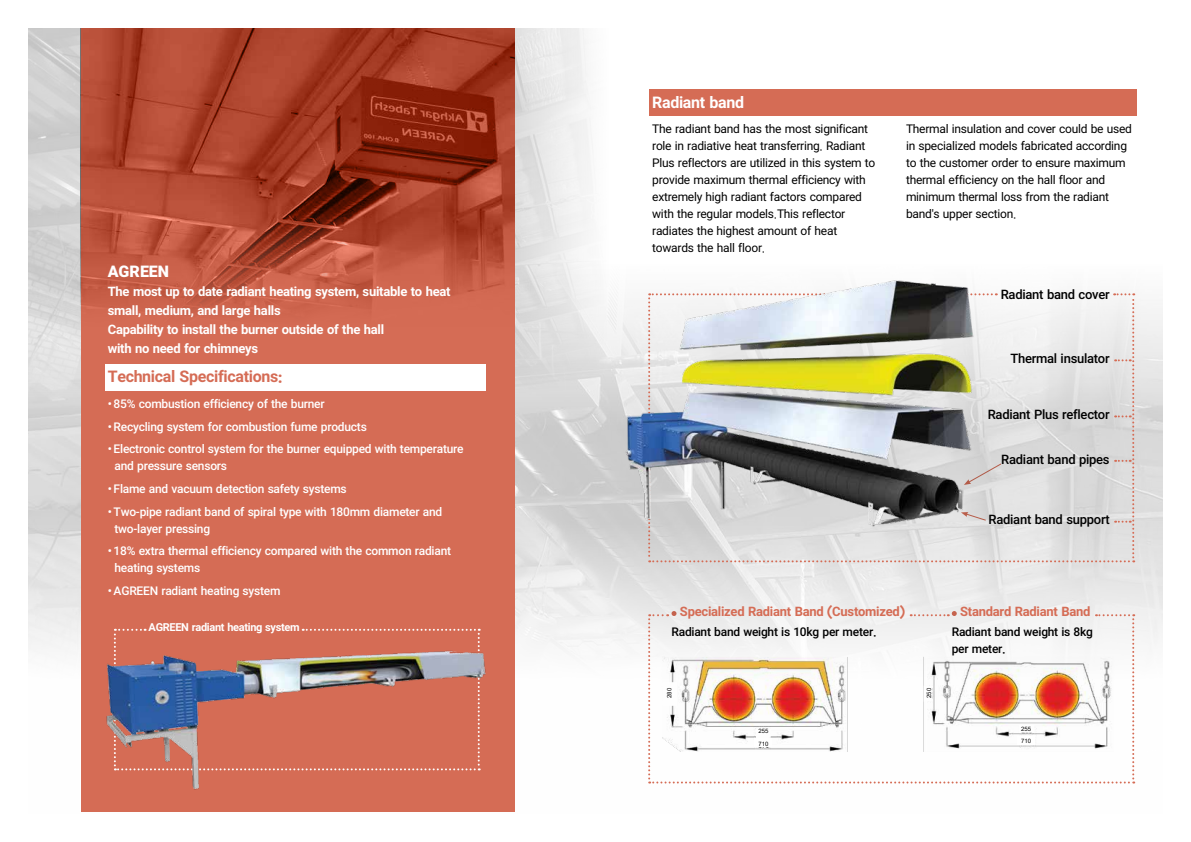
<style>
.page{position:relative;width:1191px;height:842px;background:#fff}
.page>*{position:absolute;margin:0;border:0;box-sizing:border-box;transform-origin:0 0}
.t1{font:700 16px "IRAN Sans";letter-spacing:-.02em;color:#d56c55}
.t2{font:700 16px "IRAN Sans";letter-spacing:-.02em;color:#fff}
.t3{font:900 16px "IRAN Sans";color:#fff}
.t4{font:700 13px/19px "IRAN Sans";letter-spacing:-.02em;color:#fff}
.t5{font:500 13px "IRAN Sans";letter-spacing:-.02em;color:#000}
.t6{font:700 13px "IRAN Sans";letter-spacing:-.02em;color:#d56c55}
.t7{font:12px/17px "IRAN Sans";letter-spacing:-.02em;color:#000}
.t8{font:500 12px/17px "IRAN Sans";letter-spacing:-.02em;color:#fff}
.t9{font:500 12px/17px "IRAN Sans";letter-spacing:-.02em;color:#000}
.t10{font:700 11px "IRAN Sans";letter-spacing:-.03em;color:#fff}
.t11{font:6px "Arial";color:#000}
</style>
<div class="page">
<img style="left:28px;top:89px;width:1134px;height:723px">
<img style="left:28px;top:28px;width:624px;height:365px">
<div style="left:81px;top:28px;width:433px;height:783px;background:#d56c55"></div>
<svg style="left:114px;top:629px;width:366px;height:14px"></svg>
<img style="left:106px;top:643px;width:380px;height:147px">
<img style="left:81px;top:28px;width:433px;height:337px">
<img style="left:620px;top:276px;width:353px;height:261px">
<svg style="left:648px;top:293px;width:486px;height:269px;background:#c1c2ba"></svg>
<div style="left:105px;top:365px;width:381px;height:26px;background:#fff"></div>
<div style="left:649px;top:90px;width:488px;height:26px;background:#d56c55"></div>
<svg style="left:648px;top:611px;width:486px;height:172px"></svg>
<h1 class="t3" style="left:108px;top:262px;width:63px">AGREEN</h1>
<p class="t4" style="left:108px;top:282px;width:344px">The most up to date radiant heating system, suitable to heat small, medium, and large halls<br>Capability to install the burner outside of the hall<br>with no need for chimneys</p>
<h1 class="t1" style="left:108px;top:367px;width:176px">Technical Specifications:</h1>
<p class="t8" style="left:108px;top:395px;width:218px">• 85% combustion efficiency of the burner</p>
<p class="t8" style="left:108px;top:418px;width:261px">• Recycling system for combustion fume products</p>
<p class="t8" style="left:115px;top:441px;width:351px;text-indent:-7px">• Electronic control system for the burner equipped with temperature and pressure sensors</p>
<p class="t8" style="left:108px;top:480px;width:240px">• Flame and vacuum detection safety systems</p>
<p class="t8" style="left:115px;top:503px;width:329px;text-indent:-7px">• Two-pipe radiant band of spiral type with 180mm diameter and two-layer pressing</p>
<p class="t8" style="left:115px;top:543px;width:338px;text-indent:-7px">• 18% extra thermal efficiency compared with the common radiant heating systems</p>
<p class="t8" style="left:108px;top:582px;width:174px">• AGREEN radiant heating system</p>
<p class="t10" style="left:149px;top:621px;width:153px">AGREEN radiant heating system</p>
<h1 class="t2" style="left:652px;top:93px;width:93px">Radiant band</h1>
<p class="t7" style="left:652px;top:120px;width:225px">The radiant band has the most significant role in radiative heat transferring. Radiant Plus reflectors are utilized in this system to provide maximum thermal efficiency with extremely high radiant factors compared with the regular models.This reflector radiates the highest amount of heat towards the hall floor.</p>
<p class="t7" style="left:906px;top:120px;width:227px">Thermal insulation and cover could be used in specialized models fabricated according to the customer order to ensure maximum thermal efficiency on the hall floor and minimum thermal loss from the radiant bands' upper section.</p>
<p class="t5" style="left:1000px;top:286px;width:110px">Radiant band cover</p>
<p class="t5" style="left:1010px;top:351px;width:101px">Thermal insulator</p>
<p class="t5" style="left:987px;top:407px;width:123px">Radiant Plus reflector</p>
<p class="t5" style="left:1001px;top:452px;width:110px">Radiant band pipes</p>
<p class="t5" style="left:988px;top:512px;width:123px">Radiant band support</p>
<p class="t6" style="left:680px;top:604px;width:226px">Specialized Radiant Band (Customized(</p>
<p class="t9" style="left:671px;top:623px;width:206px">Radiant band weight is 10kg per meter.</p>
<p class="t11" style="left:665px;top:698px;width:12px;rotate:-90deg">280</p>
<p class="t11" style="left:924px;top:698px;width:12px;rotate:-90deg">250</p>
<p class="t6" style="left:960px;top:604px;width:132px">Standard Radiant Band</p>
<p class="t9" style="left:951px;top:623px;width:143px">Radiant band weight is 8kg per meter.</p>
<p class="t11" style="left:758px;top:727px;width:12px">255</p>
<p class="t11" style="left:1021px;top:724px;width:12px">255</p>
<p class="t11" style="left:758px;top:740px;width:12px">710</p>
<p class="t11" style="left:1021px;top:737px;width:12px">710</p>
</div>
